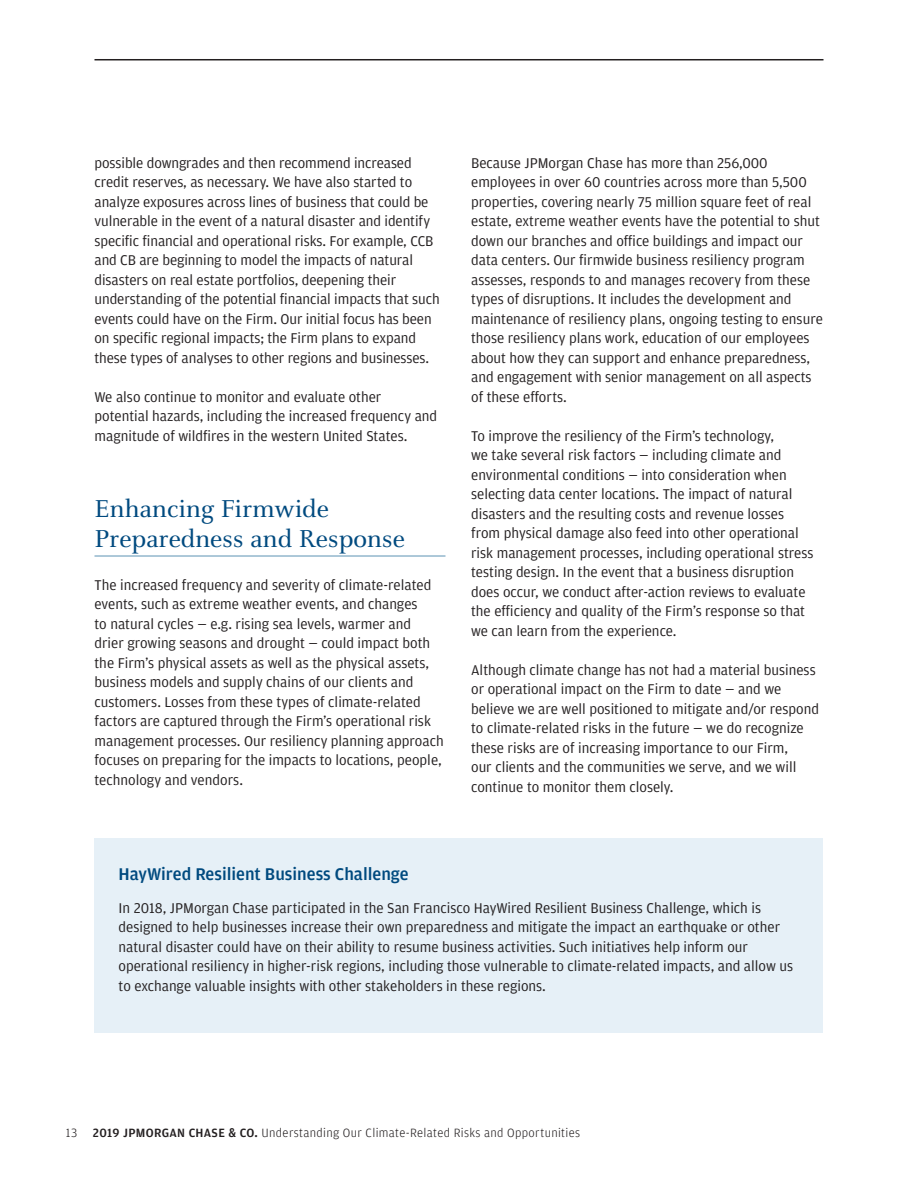
<style>
.page{position:relative;width:918px;height:1188px;background:#fff}
.page>*{position:absolute;margin:0;border:0;box-sizing:border-box;transform-origin:0 0}
.t1{font:27px/30px "Celeste OT";letter-spacing:-.005em;color:#004a7f}
.t2{font:500 18px "Amplitude";color:#004a7f}
.t3{font:15px/19.5px "Amplitude";color:#231f20}
.t4{font:300 12.75px "Amplitude";letter-spacing:.025em;color:#231f20}
.s1{font-weight:500}
</style>
<div class="page">
<hr style="left:94px;top:59px;width:730px;height:1px;background:#231f20">
<div style="left:94px;top:838px;width:730px;height:194px;background:#e6f0f7"></div>
<hr style="left:94px;top:555px;width:352px;height:2px;background:#6e9ebc">
<p class="t3" style="left:94px;top:153px;width:347px">possible downgrades and then recommend increased credit reserves, as necessary. We have also started to analyze exposures across lines of business that could be vulnerable in the event of a natural disaster and identify specific financial and operational risks. For example, CCB and CB are beginning to model the impacts of natural disasters on real estate portfolios, deepening their understanding of the potential financial impacts that such events could have on the Firm. Our initial focus has been on specific regional impacts; the Firm plans to expand these types of analyses to other regions and businesses.</p>
<p class="t3" style="left:94px;top:387px;width:344px">We also continue to monitor and evaluate other potential hazards, including the increased frequency and magnitude of wildfires in the western United States.</p>
<h3 class="t1" style="left:94px;top:493px;width:312px">Enhancing Firmwide<br>Preparedness and Response</h3>
<p class="t3" style="left:94px;top:575px;width:351px">The increased frequency and severity of climate-related events, such as extreme weather events, and changes<br>to natural cycles — e.g. rising sea levels, warmer and drier growing seasons and drought — could impact both the Firm’s physical assets as well as the physical assets, business models and supply chains of our clients and customers. Losses from these types of climate-related factors are captured through the Firm’s operational risk management processes. Our resiliency planning approach focuses on preparing for the impacts to locations, people, technology and vendors.</p>
<p class="t3" style="left:471px;top:153px;width:353px">Because JPMorgan Chase has more than 256,000 employees in over 60 countries across more than 5,500 properties, covering nearly 75 million square feet of real estate, extreme weather events have the potential to shut down our branches and office buildings and impact our data centers. Our firmwide business resiliency program assesses, responds to and manages recovery from these types of disruptions. It includes the development and maintenance of resiliency plans, ongoing testing to ensure those resiliency plans work, education of our employees about how they can support and enhance preparedness, and engagement with senior management on all aspects of these efforts.</p>
<p class="t3" style="left:471px;top:426px;width:344px">To improve the resiliency of the Firm’s technology,<br>we take several risk factors — including climate and environmental conditions — into consideration when selecting data center locations. The impact of natural disasters and the resulting costs and revenue losses from physical damage also feed into other operational risk management processes, including operational stress testing design. In the event that a business disruption does occur, we conduct after-action reviews to evaluate the efficiency and quality of the Firm’s response so that we can learn from the experience.</p>
<p class="t3" style="left:471px;top:660px;width:349px">Although climate change has not had a material business or operational impact on the Firm to date — and we believe we are well positioned to mitigate and/or respond to climate-related risks in the future — we do recognize these risks are of increasing importance to our Firm,<br>our clients and the communities we serve, and we will continue to monitor them closely.</p>
<h4 class="t2" style="left:119px;top:862px;width:292px">HayWired Resilient Business Challenge</h4>
<p class="t3" style="left:119px;top:898px;width:676px">In 2018, JPMorgan Chase participated in the San Francisco HayWired Resilient Business Challenge, which is designed to help businesses increase their own preparedness and mitigate the impact an earthquake or other natural disaster could have on their ability to resume business activities. Such initiatives help inform our operational resiliency in higher-risk regions, including those vulnerable to climate-related impacts, and allow us to exchange valuable insights with other stakeholders in these regions.</p>
<p class="t4" style="left:66px;top:1125px;width:516px">13 <span class="s1">2019 JPMORGAN CHASE &amp; CO.</span> Understanding Our Climate-Related Risks and Opportunities</p>
</div>
